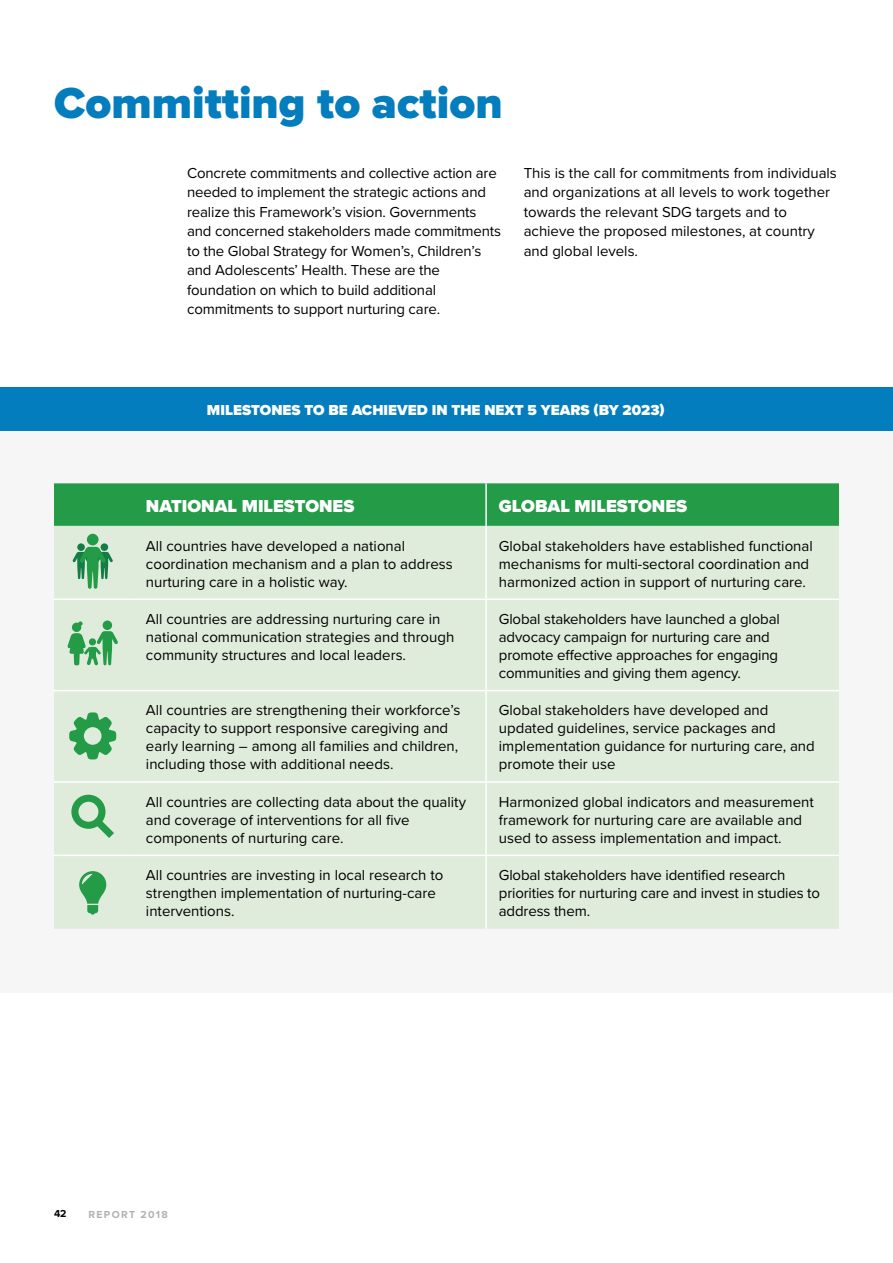
<style>
.page{position:relative;width:893px;height:1263px;background:#fff}
.page>*{position:absolute;margin:0;border:0;box-sizing:border-box;transform-origin:0 0}
.t1{font:900 45px "Proxima Nova";color:#037dbd}
.t2{font:900 18px "Proxima Nova";color:#fff}
.t3{font:15px/18px "Proxima Nova";color:#000}
.t4{font:900 15px "Proxima Nova";color:#fff}
.t5{font:700 10.5px "Proxima Nova";letter-spacing:.125em;color:#b3b2b2}
.t6{font:700 10.5px "Proxima Nova";color:#000}
</style>
<div class="page">
<div style="left:0;top:420px;width:893px;height:573px;background:#f6f6f6"></div>
<div style="left:0;top:387px;width:893px;height:44px;background:#037dbd"></div>
<div style="left:54px;top:483px;width:785px;height:43px;background:#249b47"></div>
<div style="left:54px;top:526px;width:785px;height:403px;background:#dfebdb"></div>
<hr style="left:485px;top:483px;width:2px;height:43px;background:#fff">
<hr style="left:485px;top:526px;width:2px;height:72px;background:#fff">
<hr style="left:485px;top:600px;width:2px;height:90px;background:#fff">
<hr style="left:485px;top:691px;width:2px;height:90px;background:#fff">
<hr style="left:485px;top:783px;width:2px;height:72px;background:#fff">
<hr style="left:485px;top:856px;width:2px;height:73px;background:#fff">
<hr style="left:54px;top:598px;width:79px;height:2px;background:#fff">
<hr style="left:133px;top:598px;width:353px;height:2px;background:#fff">
<hr style="left:486px;top:598px;width:353px;height:2px;background:#fff">
<hr style="left:54px;top:690px;width:79px;height:1px;background:#fff">
<hr style="left:133px;top:690px;width:353px;height:1px;background:#fff">
<hr style="left:486px;top:690px;width:353px;height:1px;background:#fff">
<hr style="left:54px;top:781px;width:79px;height:2px;background:#fff">
<hr style="left:133px;top:781px;width:353px;height:2px;background:#fff">
<hr style="left:486px;top:781px;width:353px;height:2px;background:#fff">
<hr style="left:54px;top:855px;width:79px;height:1px;background:#fff">
<hr style="left:133px;top:855px;width:353px;height:1px;background:#fff">
<hr style="left:486px;top:855px;width:353px;height:1px;background:#fff">
<div style="left:77px;top:543px;width:8px;height:8px;background:#137d45;border-radius:50%"></div>
<div style="left:101px;top:543px;width:7px;height:8px;background:#137d45;border-radius:50%"></div>
<div style="left:87px;top:534px;width:12px;height:11px;background:#249b47;border-radius:50%"></div>
<svg style="left:72px;top:547px;width:41px;height:42px;background:#75b889"></svg>
<svg style="left:67px;top:621px;width:51px;height:44px;background:#86c595"></svg>
<svg style="left:69px;top:712px;width:47px;height:47px;background:#76be88"></svg>
<svg style="left:71px;top:795px;width:43px;height:43px;background:#96cca1"></svg>
<svg style="left:79px;top:871px;width:27px;height:43px"></svg>
<h1 class="t1" style="left:54px;top:75px;width:450px">Committing to action</h1>
<p class="t3" style="left:187px;top:162px;width:316px;line-height:19.5px">Concrete commitments and collective action are needed to implement the strategic actions and realize this Framework’s vision. Governments and concerned stakeholders made commitments to the Global Strategy for Women’s, Children’s and Adolescents’ Health. These are the foundation on which to build additional commitments to support nurturing care.</p>
<p class="t3" style="left:524px;top:162px;width:315px;line-height:19.5px">This is the call for commitments from individuals and organizations at all levels to work together towards the relevant SDG targets and to achieve the proposed milestones, at country and global levels.</p>
<p class="t4" style="left:207px;top:401px;width:459px">MILESTONES TO BE ACHIEVED IN THE NEXT 5 YEARS (BY 2023)</p>
<p class="t2" style="left:146px;top:495px;width:210px">NATIONAL MILESTONES</p>
<p class="t2" style="left:499px;top:495px;width:190px">GLOBAL MILESTONES</p>
<p class="t3" style="left:146px;top:536px;width:308px">All countries have developed a national coordination mechanism and a plan to address nurturing care in a holistic way.</p>
<p class="t3" style="left:499px;top:536px;width:315px">Global stakeholders have established functional mechanisms for multi-sectoral coordination and harmonized action in support of nurturing care.</p>
<p class="t3" style="left:146px;top:609px;width:310px">All countries are addressing nurturing care in national communication strategies and through community structures and local leaders.</p>
<p class="t3" style="left:499px;top:609px;width:283px">Global stakeholders have launched a global advocacy campaign for nurturing care and promote effective approaches for engaging communities and giving them agency.</p>
<p class="t3" style="left:146px;top:701px;width:316px">All countries are strengthening their workforce’s capacity to support responsive caregiving and early learning – among all families and children, including those with additional needs.</p>
<p class="t3" style="left:499px;top:701px;width:317px">Global stakeholders have developed and updated guidelines, service packages and implementation guidance for nurturing care, and promote their use</p>
<p class="t3" style="left:146px;top:792px;width:322px">All countries are collecting data about the quality and coverage of interventions for all five components of nurturing care.</p>
<p class="t3" style="left:499px;top:792px;width:316px">Harmonized global indicators and measurement framework for nurturing care are available and used to assess implementation and impact.</p>
<p class="t3" style="left:146px;top:865px;width:299px">All countries are investing in local research to strengthen implementation of nurturing-care interventions.</p>
<p class="t3" style="left:499px;top:865px;width:323px">Global stakeholders have identified research priorities for nurturing care and invest in studies to address them.</p>
<p class="t6" style="left:54px;top:1206px;width:14px">42</p>
<p class="t5" style="left:88px;top:1206px;width:81px">REPORT 2018</p>
</div>
